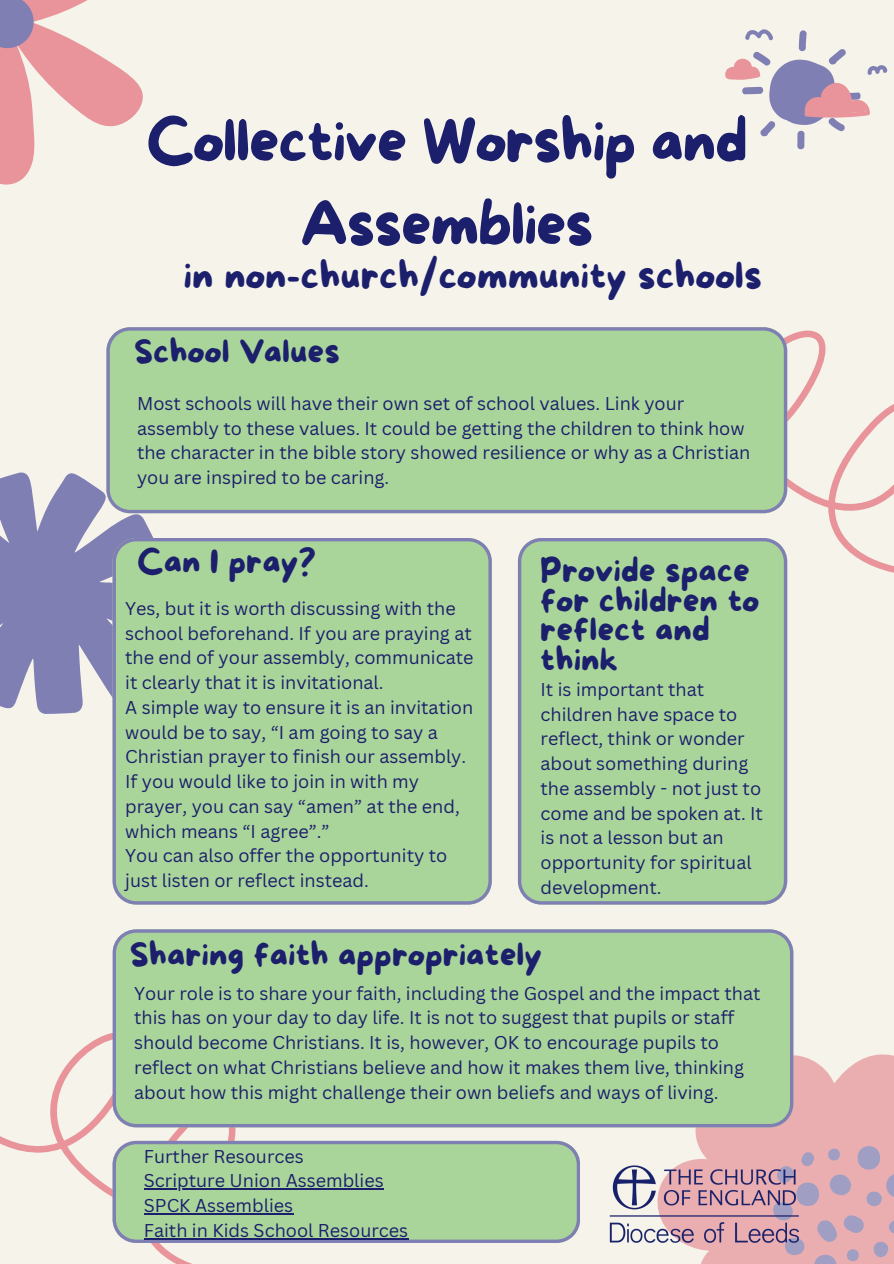
<style>
.page{position:relative;width:894px;height:1264px;background:#fff}
.page>*{position:absolute;margin:0;border:0;box-sizing:border-box;transform-origin:0 0}
.t1{font:60px/83.2px "More Sugar";letter-spacing:-.025em;color:#1c1f6c;text-align:center}
.t2{font:37.95px "More Sugar";color:#1c1f6c}
.t3{font:32.85px/29.8px "More Sugar";color:#1c1f6c}
.t4{font:18px/24.8px "Canva Sans";color:#1c1f6c}
</style>
<div class="page">
<div style="left:0;top:0;width:893px;height:1263px;background:#f5f3ea"></div>
<svg style="left:0;top:1033px;width:292px;height:230px"></svg>
<svg style="left:0;top:472px;width:183px;height:241px"></svg>
<svg style="left:631px;top:330px;width:262px;height:255px"></svg>
<div style="left:106px;top:327px;width:681px;height:186px;background:#aad59a"></div>
<div style="left:517px;top:538px;width:269px;height:366px;background:#aad59a"></div>
<div style="left:112px;top:538px;width:379px;height:366px;background:#aad59a"></div>
<svg style="left:656px;top:1054px;width:237px;height:209px;fill:#ebaeb0"></svg>
<svg style="left:772px;top:1146px;width:121px;height:117px;background:#d8aab4"></svg>
<svg style="left:725px;top:29px;width:161px;height:120px"></svg>
<svg style="left:0;top:0;width:143px;height:185px"></svg>
<div style="left:113px;top:929px;width:680px;height:198px;background:#aad59a"></div>
<img style="left:609px;top:1154px;width:195px;height:97px">
<svg style="left:112px;top:1140px;width:467px;height:102px;background:#a6cd9c"></svg>
<hr style="left:144px;top:1188px;width:239px;height:1px;background:#1c1f6c">
<hr style="left:144px;top:1213px;width:149px;height:1px;background:#1c1f6c">
<hr style="left:144px;top:1238px;width:264px;height:1px;background:#1c1f6c">
<h1 class="t1" style="left:146px;top:98px;width:602px">Collective Worship and<br>Assemblies</h1>
<h2 class="t2" style="left:183px;top:246px;width:580px">in non-church/community schools</h2>
<h3 class="t3" style="left:134px;top:336px;width:207px">School Values</h3>
<p class="t4" style="left:137px;top:391px;width:614px">Most schools will have their own set of school values. Link your assembly to these values. It could be getting the children to think how the character in the bible story showed resilience or why as a Christian you are inspired to be caring.</p>
<h3 class="t3" style="left:137px;top:545px;width:180px">Can I pray?</h3>
<p class="t4" style="left:125px;top:596px;width:350px">Yes, but it is worth discussing with the school beforehand. If you are praying at the end of your assembly, communicate it clearly that it is invitational.<br>A simple way to ensure it is an invitation would be to say, “I am going to say a Christian prayer to finish our assembly.<br>If you would like to join in with my prayer, you can say “amen” at the end, which means “I agree”.”<br>You can also offer the opportunity to just listen or reflect instead.</p>
<h3 class="t3" style="left:540px;top:554px;width:221px">Provide space for children to reflect and think</h3>
<p class="t4" style="left:540px;top:677px;width:224px">It is important that children have space to reflect, think or wonder about something during the assembly - not just to come and be spoken at. It is not a lesson but an opportunity for spiritual development.</p>
<h3 class="t3" style="left:130px;top:938px;width:414px">Sharing faith appropriately</h3>
<p class="t4" style="left:134px;top:980px;width:627px">Your role is to share your faith, including the Gospel and the impact that this has on your day to day life. It is not to suggest that pupils or staff should become Christians. It is, however, OK to encourage pupils to reflect on what Christians believe and how it makes them live, thinking about how this might challenge their own beliefs and ways of living.</p>
<p class="t4" style="left:144px;top:1143px;width:266px">Further Resources<br>Scripture Union Assemblies<br>SPCK Assemblies<br>Faith in Kids School Resources</p>
</div>
